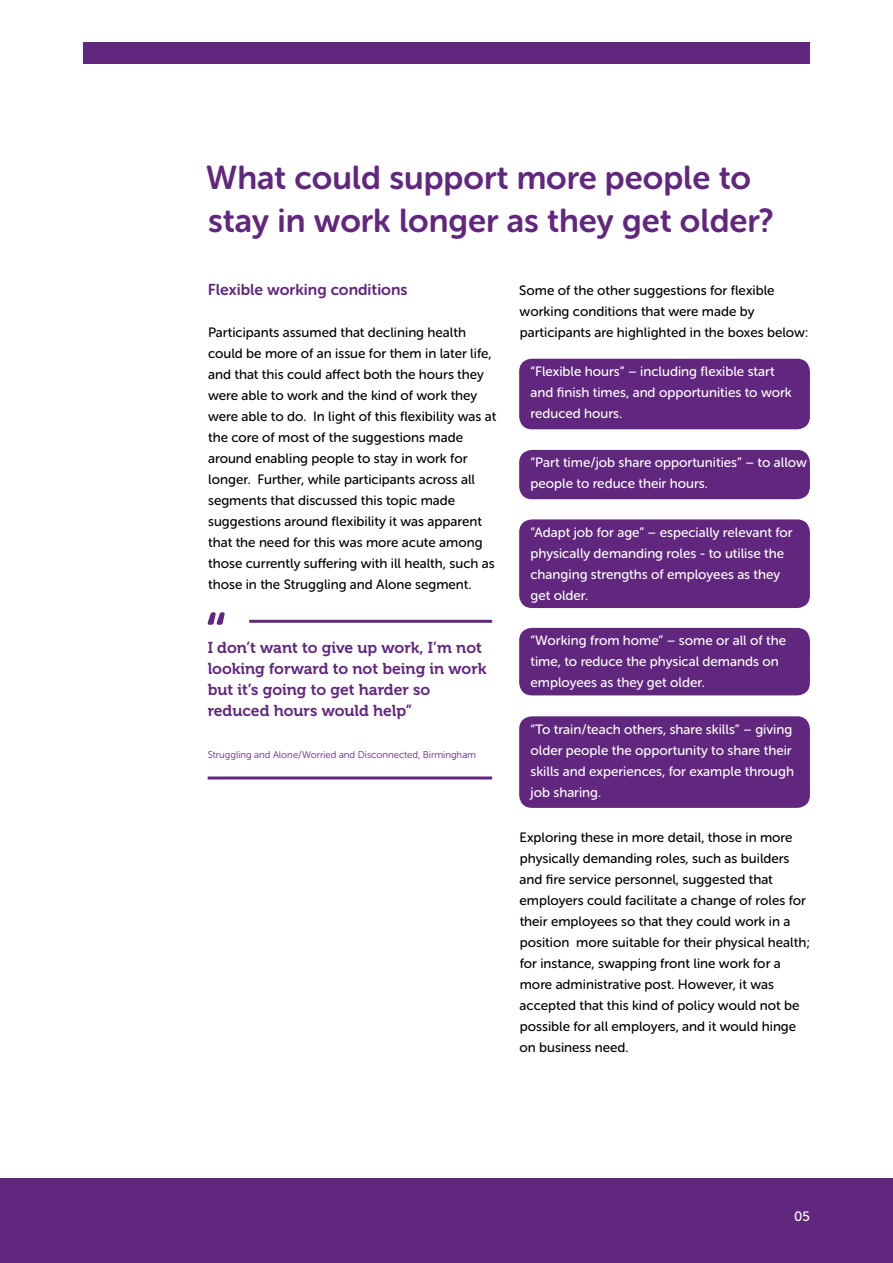
<style>
.page{position:relative;width:893px;height:1263px;background:#fff}
.page>*{position:absolute;margin:0;border:0;box-sizing:border-box;transform-origin:0 0}
.t1{font:33px/42.2px "Museo Sans Rounded 700";color:#61277e}
.t2{font:15.75px/21px "Museo 700";color:#61277e}
.t3{font:15.75px "Museo Sans Rounded 700";color:#61277e}
.t4{font:13.5px/21px "Museo Sans Rounded 500";color:#000}
.t5{font:13.5px/21px "Museo Sans Rounded 500";color:#fff}
.t6{font:9.75px "Museo Sans Rounded 300";color:#61277e}
</style>
<div class="page">
<div style="left:0;top:1179px;width:893px;height:84px;background:#61277e"></div>
<div style="left:83px;top:42px;width:727px;height:21px;background:#61277e"></div>
<hr style="left:249px;top:620px;width:243px;height:3px;background:#61277e">
<hr style="left:208px;top:776px;width:284px;height:3px;background:#61277e">
<svg style="left:207px;top:612px;width:18px;height:13px"></svg>
<div style="left:519px;top:359px;width:291px;height:70px;background:#61277e;border-radius:13px"></div>
<div style="left:519px;top:450px;width:291px;height:49px;background:#61277e;border-radius:13px"></div>
<div style="left:519px;top:519px;width:291px;height:89px;background:#61277e;border-radius:13px"></div>
<div style="left:519px;top:628px;width:291px;height:67px;background:#61277e;border-radius:13px"></div>
<div style="left:519px;top:716px;width:291px;height:92px;background:#61277e;border-radius:13px"></div>
<h1 class="t1" style="left:206px;top:157px;width:569px">What could support more people to stay in work longer as they get older?</h1>
<p class="t3" style="left:208px;top:280px;width:201px">Flexible working conditions</p>
<p class="t4" style="left:208px;top:322px;width:290px">Participants assumed that declining health could be more of an issue for them in later life, and that this could affect both the hours they were able to work and the kind of work they were able to do. In light of this flexibility was at the core of most of the suggestions made around enabling people to stay in work for longer. Further, while participants across all segments that discussed this topic made suggestions around flexibility it was apparent that the need for this was more acute among those currently suffering with ill health, such as those in the Struggling and Alone segment.</p>
<p class="t2" style="left:208px;top:637px;width:280px">I don’t want to give up work, I’m not looking forward to not being in work but it’s going to get harder so reduced hours would help”</p>
<p class="t6" style="left:208px;top:749px;width:270px">Struggling and Alone/Worried and Disconnected, Birmingham</p>
<p class="t4" style="left:519px;top:280px;width:290px">Some of the other suggestions for flexible working conditions that were made by participants are highlighted in the boxes below:</p>
<p class="t5" style="left:530px;top:361px;width:263px">“Flexible hours” – including flexible start and finish times, and opportunities to work reduced hours.</p>
<p class="t5" style="left:530px;top:452px;width:278px">“Part time/job share opportunities” – to allow people to reduce their hours.</p>
<p class="t5" style="left:530px;top:522px;width:264px">“Adapt job for age” – especially relevant for physically demanding roles - to utilise the changing strengths of employees as they get older.</p>
<p class="t5" style="left:530px;top:630px;width:257px">“Working from home” – some or all of the time, to reduce the physical demands on employees as they get older.</p>
<p class="t5" style="left:530px;top:719px;width:265px">“To train/teach others, share skills” – giving older people the opportunity to share their skills and experiences, for example through job sharing.</p>
<p class="t4" style="left:519px;top:827px;width:292px">Exploring these in more detail, those in more physically demanding roles, such as builders and fire service personnel, suggested that employers could facilitate a change of roles for their employees so that they could work in a position more suitable for their physical health; for instance, swapping front line work for a more administrative post. However, it was accepted that this kind of policy would not be possible for all employers, and it would hinge on business need.</p>
<p class="t5" style="left:794px;top:1206px;width:17px">05</p>
</div>
